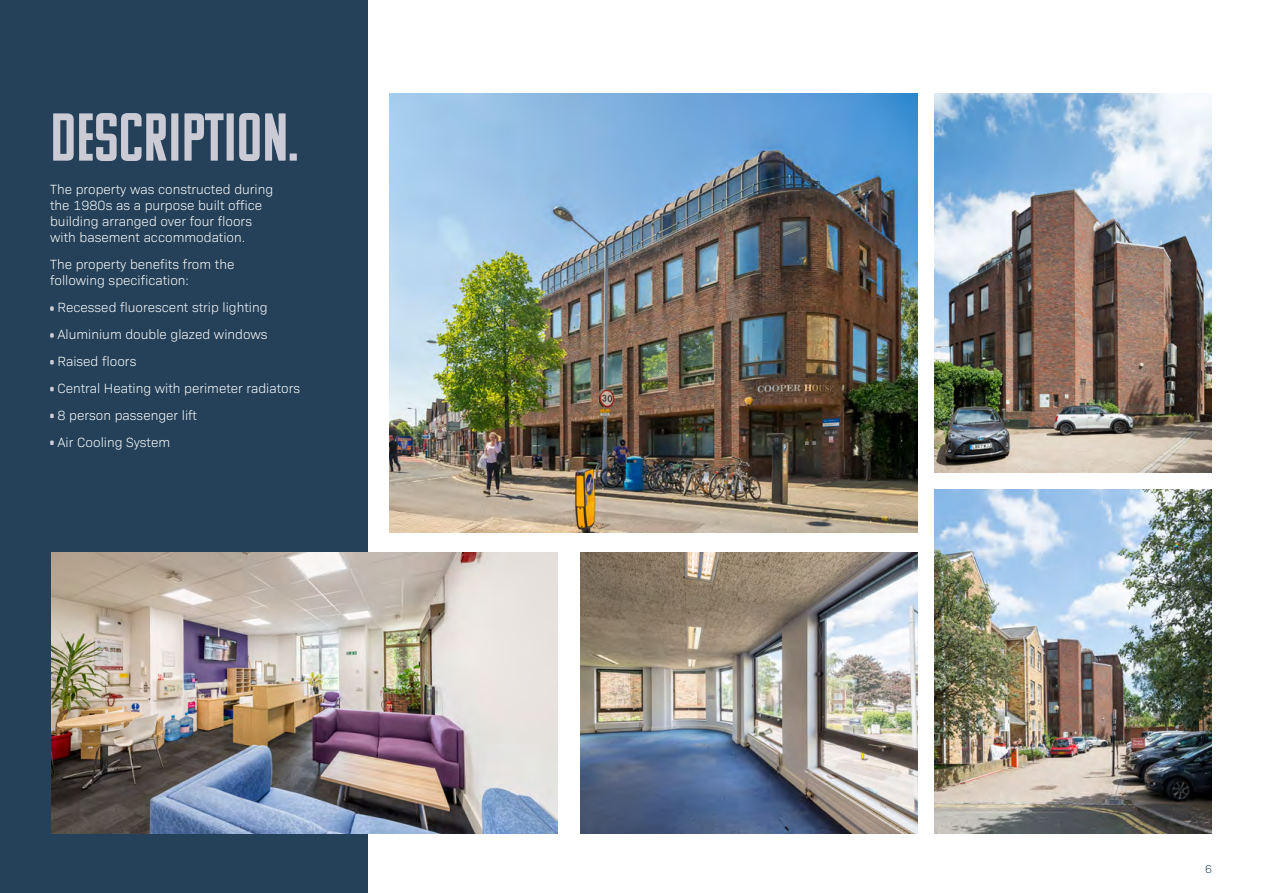
<style>
.page{position:relative;width:1263px;height:893px;background:#fff}
.page>*{position:absolute;margin:0;border:0;box-sizing:border-box;transform-origin:0 0}
.t1{font:67.5px "Komu A";color:#cacbd5}
.t2{font:300 13.5px/26.8px "Bio Sans";color:#fff}
.t3{font:300 11.4px "Bio Sans";color:#244159}
</style>
<div class="page">
<div style="left:0;top:0;width:368px;height:893px;background:#244159"></div>
<svg style="left:50px;top:306px;width:4px;height:5px"></svg>
<svg style="left:50px;top:333px;width:4px;height:5px"></svg>
<svg style="left:50px;top:360px;width:4px;height:4px"></svg>
<svg style="left:50px;top:387px;width:4px;height:4px"></svg>
<svg style="left:50px;top:414px;width:4px;height:4px"></svg>
<svg style="left:50px;top:440px;width:4px;height:5px"></svg>
<img style="left:389px;top:94px;width:528px;height:438px">
<img style="left:934px;top:94px;width:278px;height:378px">
<img style="left:51px;top:553px;width:507px;height:280px">
<img style="left:580px;top:553px;width:337px;height:280px">
<img style="left:934px;top:489px;width:278px;height:344px">
<h1 class="t1" style="left:50px;top:103px;width:249px">DESCRIPTION.</h1>
<p class="t2" style="left:50px;top:180px;width:225px;line-height:16.2px">The property was constructed during the 1980s as a purpose built office building arranged over four floors with basement accommodation.</p>
<p class="t2" style="left:50px;top:255px;width:186px;line-height:16.2px">The property benefits from the following specification:</p>
<p class="t2" style="left:57px;top:293px;width:244px">Recessed fluorescent strip lighting<br>Aluminium double glazed windows<br>Raised floors<br>Central Heating with perimeter radiators<br>8 person passenger lift<br>Air Cooling System</p>
<p class="t3" style="left:1205px;top:860px;width:8px">6</p>
</div>
